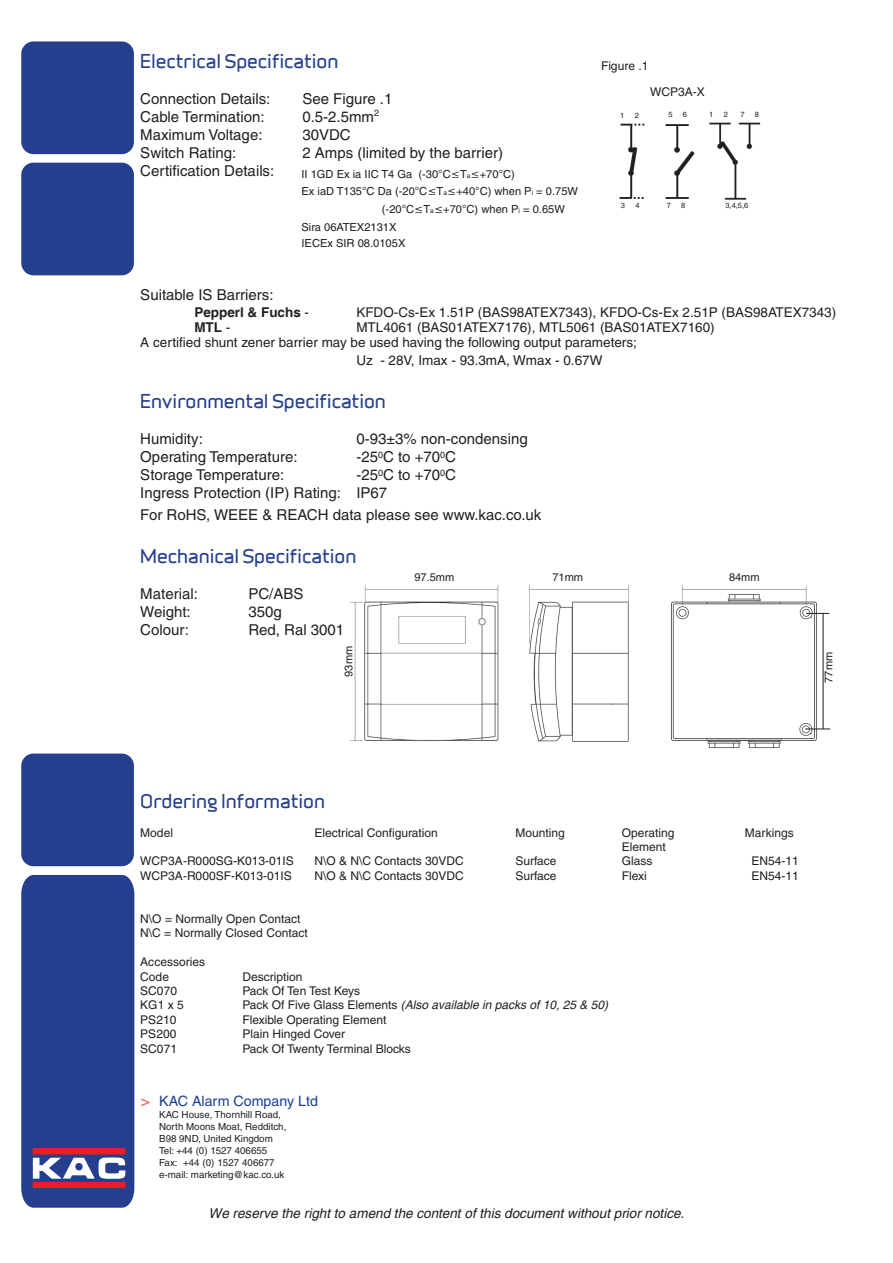
<style>
.page{position:relative;width:893px;height:1263px;background:#fff}
.page>*{position:absolute;margin:0;border:0;box-sizing:border-box;transform-origin:0 0}
.t1{font:18px "Infinity ST Bold";color:#253f8e}
.t2{font:15px "Helvetica";color:#231f20}
.t3{font:14.25px "Helvetica";color:#1b3f94}
.t4{font:13.5px/15px "Helvetica";color:#231f20}
.t5{font:italic 13.5px "Helvetica";color:#231f20}
.t6{font:700 13.5px "Helvetica";color:#231f20}
.t7{font:12px "Helvetica";color:#231f20}
.t8{font:italic 12px "Helvetica";color:#231f20}
.t9{font:11.1px/16px "Helvetica";color:#231f20}
.t10{font:9.75px/12px "Helvetica";color:#231f20}
.t11{font:7.5px "Helvetica";color:#231f20}
.s1{font-size:6.75px}
.s2{font-weight:400}
.s3{font-style:normal}
.s4{color:#ee3f34}
</style>
<div class="page">
<div style="left:21px;top:753px;width:113px;height:113px;background:#253f8e;border-radius:12px"></div>
<div style="left:21px;top:163px;width:113px;height:112px;background:#253f8e;border-radius:12px"></div>
<svg style="left:21px;top:875px;width:113px;height:333px;background:#33458e"></svg>
<div style="left:21px;top:41px;width:113px;height:113px;background:#253f8e;border-radius:12px"></div>
<img style="left:350px;top:585px;width:478px;height:163px">
<svg style="left:806px;top:613px;width:23px;height:1px"></svg>
<svg style="left:805px;top:729px;width:25px;height:1px"></svg>
<hr style="left:823px;top:613px;width:1px;height:116px;background:#231f20">
<img style="left:665px;top:124px;width:30px;height:75px">
<img style="left:619px;top:123px;width:26px;height:76px">
<img style="left:709px;top:122px;width:52px;height:78px">
<p class="t1" style="left:140px;top:48px;width:200px">Electrical Specification</p>
<p class="t2" style="left:140px;top:90px;width:132px">Connection Details:</p>
<p class="t2" style="left:302px;top:90px;width:92px">See Figure .1</p>
<p class="t2" style="left:140px;top:108px;width:126px">Cable Termination:</p>
<p class="t2" style="left:302px;top:108px;width:78px">0.5-2.5mm<sup>2</sup></p>
<p class="t2" style="left:140px;top:126px;width:124px">Maximum Voltage:</p>
<p class="t2" style="left:302px;top:126px;width:50px">30VDC</p>
<p class="t2" style="left:140px;top:144px;width:97px">Switch Rating:</p>
<p class="t2" style="left:302px;top:144px;width:202px">2 Amps (limited by the barrier)</p>
<p class="t2" style="left:140px;top:162px;width:135px">Certification Details:</p>
<p class="t9" style="left:301px;top:166px;width:215px">II 1GD Ex ia IIC T4 Ga (-30°C T<span class="s1">a</span> +70°C)</p>
<p class="t9" style="left:301px;top:184px;width:278px">Ex iaD T135°C Da (-20°C T<span class="s1">a</span> +40°C) when P<span class="s1">i</span> = 0.75W</p>
<p class="t9" style="left:382px;top:201px;width:184px">(-20°C T<span class="s1">a</span> +70°C) when P<span class="s1">i</span> = 0.65W</p>
<p class="t9" style="left:301px;top:219px;width:105px">Sira 06ATEX2131X<br>IECEx SIR 08.0105X</p>
<p class="t7" style="left:601px;top:59px;width:49px">Figure .1</p>
<p class="t11" style="left:620px;top:111px;width:6px">1</p>
<p class="t11" style="left:635px;top:111px;width:6px">2</p>
<p class="t7" style="left:650px;top:85px;width:56px">WCP3A-X</p>
<p class="t11" style="left:668px;top:110px;width:6px">5</p>
<p class="t11" style="left:683px;top:110px;width:6px">6</p>
<p class="t11" style="left:709px;top:110px;width:6px">1</p>
<p class="t11" style="left:724px;top:110px;width:6px">2</p>
<p class="t11" style="left:740px;top:110px;width:6px">7</p>
<p class="t11" style="left:755px;top:110px;width:6px">8</p>
<p class="t11" style="left:621px;top:201px;width:6px">3</p>
<p class="t11" style="left:635px;top:201px;width:6px">4</p>
<p class="t11" style="left:667px;top:201px;width:6px">7</p>
<p class="t11" style="left:681px;top:201px;width:6px">8</p>
<p class="t11" style="left:725px;top:201px;width:24px">3,4,5,6</p>
<p class="t2" style="left:140px;top:287px;width:135px">Suitable IS Barriers:</p>
<p class="t6" style="left:194px;top:304px;width:116px">Pepperl &amp; Fuchs <span class="s2">-</span></p>
<p class="t4" style="left:356px;top:305px;width:481px">KFDO-Cs-Ex 1.51P (BAS98ATEX7343), KFDO-Cs-Ex 2.51P (BAS98ATEX7343)</p>
<p class="t6" style="left:194px;top:319px;width:37px">MTL <span class="s2">-</span></p>
<p class="t4" style="left:140px;top:320px;width:576px;text-indent:216px">MTL4061 (BAS01ATEX7176), MTL5061 (BAS01ATEX7160)<br>A certified shunt zener barrier may be used having the following output parameters;</p>
<p class="t4" style="left:356px;top:353px;width:248px">Uz - 28V, Imax - 93.3mA, Wmax - 0.67W</p>
<p class="t1" style="left:140px;top:388px;width:247px">Environmental Specification</p>
<p class="t2" style="left:140px;top:430px;width:64px">Humidity:</p>
<p class="t2" style="left:356px;top:430px;width:173px">0-93±3% non-condensing</p>
<p class="t2" style="left:140px;top:448px;width:159px">Operating Temperature:</p>
<p class="t2" style="left:356px;top:448px;width:101px">-25<sup>0</sup>C to +70<sup>0</sup>C</p>
<p class="t2" style="left:140px;top:466px;width:145px">Storage Temperature:</p>
<p class="t2" style="left:356px;top:466px;width:101px">-25<sup>0</sup>C to +70<sup>0</sup>C</p>
<p class="t2" style="left:140px;top:484px;width:248px">Ingress Protection (IP) Rating: IP67</p>
<p class="t2" style="left:140px;top:506px;width:403px">For RoHS, WEEE &amp; REACH data please see www.kac.co.uk</p>
<p class="t1" style="left:140px;top:543px;width:218px">Mechanical Specification</p>
<p class="t2" style="left:140px;top:585px;width:59px">Material:</p>
<p class="t2" style="left:248px;top:585px;width:57px">PC/ABS</p>
<p class="t2" style="left:140px;top:603px;width:52px">Weight:</p>
<p class="t2" style="left:248px;top:603px;width:35px">350g</p>
<p class="t2" style="left:140px;top:621px;width:50px">Colour:</p>
<p class="t2" style="left:248px;top:621px;width:97px">Red, Ral 3001</p>
<p class="t9" style="left:552px;top:569px;width:32px">71mm</p>
<p class="t9" style="left:729px;top:569px;width:32px">84mm</p>
<p class="t9" style="left:414px;top:569px;width:41px">97.5mm</p>
<p class="t9" style="left:341px;top:677px;width:32px;rotate:-90deg">93mm</p>
<p class="t9" style="left:821px;top:683px;width:32px;rotate:-90deg">77mm</p>
<p class="t1" style="left:140px;top:788px;width:186px">Ordering Information</p>
<p class="t7" style="left:140px;top:825px;width:34px">Model</p>
<p class="t7" style="left:314px;top:825px;width:125px">Electrical Configuration</p>
<p class="t7" style="left:515px;top:825px;width:51px">Mounting</p>
<p class="t7" style="left:622px;top:825px;width:54px">Operating</p>
<p class="t7" style="left:745px;top:825px;width:50px">Markings</p>
<p class="t7" style="left:622px;top:840px;width:46px">Element</p>
<p class="t7" style="left:140px;top:854px;width:155px">WCP3A-R000SG-K013-01IS</p>
<p class="t7" style="left:314px;top:854px;width:151px">N\O &amp; N\C Contacts 30VDC</p>
<p class="t7" style="left:515px;top:854px;width:43px">Surface</p>
<p class="t7" style="left:622px;top:854px;width:32px">Glass</p>
<p class="t7" style="left:751px;top:854px;width:49px">EN54-11</p>
<p class="t7" style="left:140px;top:869px;width:153px">WCP3A-R000SF-K013-01IS</p>
<p class="t7" style="left:314px;top:869px;width:151px">N\O &amp; N\C Contacts 30VDC</p>
<p class="t7" style="left:515px;top:869px;width:43px">Surface</p>
<p class="t7" style="left:622px;top:869px;width:26px">Flexi</p>
<p class="t7" style="left:751px;top:869px;width:49px">EN54-11</p>
<p class="t7" style="left:140px;top:912px;width:162px">N\O = Normally Open Contact</p>
<p class="t7" style="left:140px;top:926px;width:169px">N\C = Normally Closed Contact</p>
<p class="t7" style="left:140px;top:955px;width:66px">Accessories</p>
<p class="t7" style="left:140px;top:969px;width:30px">Code</p>
<p class="t7" style="left:242px;top:969px;width:62px">Description</p>
<p class="t7" style="left:140px;top:984px;width:38px">SC070</p>
<p class="t7" style="left:242px;top:984px;width:119px">Pack Of Ten Test Keys</p>
<p class="t7" style="left:140px;top:998px;width:45px">KG1 x 5</p>
<p class="t8" style="left:242px;top:998px;width:367px"><span class="s3">Pack Of Five Glass Elements</span> (Also available in packs of 10, 25 &amp; 50)</p>
<p class="t7" style="left:140px;top:1013px;width:38px">PS210</p>
<p class="t7" style="left:242px;top:1013px;width:146px">Flexible Operating Element</p>
<p class="t7" style="left:140px;top:1027px;width:38px">PS200</p>
<p class="t7" style="left:242px;top:1027px;width:104px">Plain Hinged Cover</p>
<p class="t7" style="left:140px;top:1041px;width:38px">SC071</p>
<p class="t7" style="left:242px;top:1041px;width:170px">Pack Of Twenty Terminal Blocks</p>
<p class="t3" style="left:141px;top:1093px;width:178px"><span class="s4">&gt;</span> KAC Alarm Company Ltd</p>
<p class="t10" style="left:159px;top:1109px;width:129px">KAC House, Thornhill Road,<br>North Moons Moat, Redditch,<br>B98 9ND, United Kingdom<br>Tel: +44 (0) 1527 406655</p>
<p class="t10" style="left:159px;top:1157px;width:127px">Fax: +44 (0) 1527 406677 e-mail: marketing@kac.co.uk</p>
<p class="t5" style="left:209px;top:1205px;width:477px">We reserve the right to amend the content of this document without prior notice.</p>
</div>
